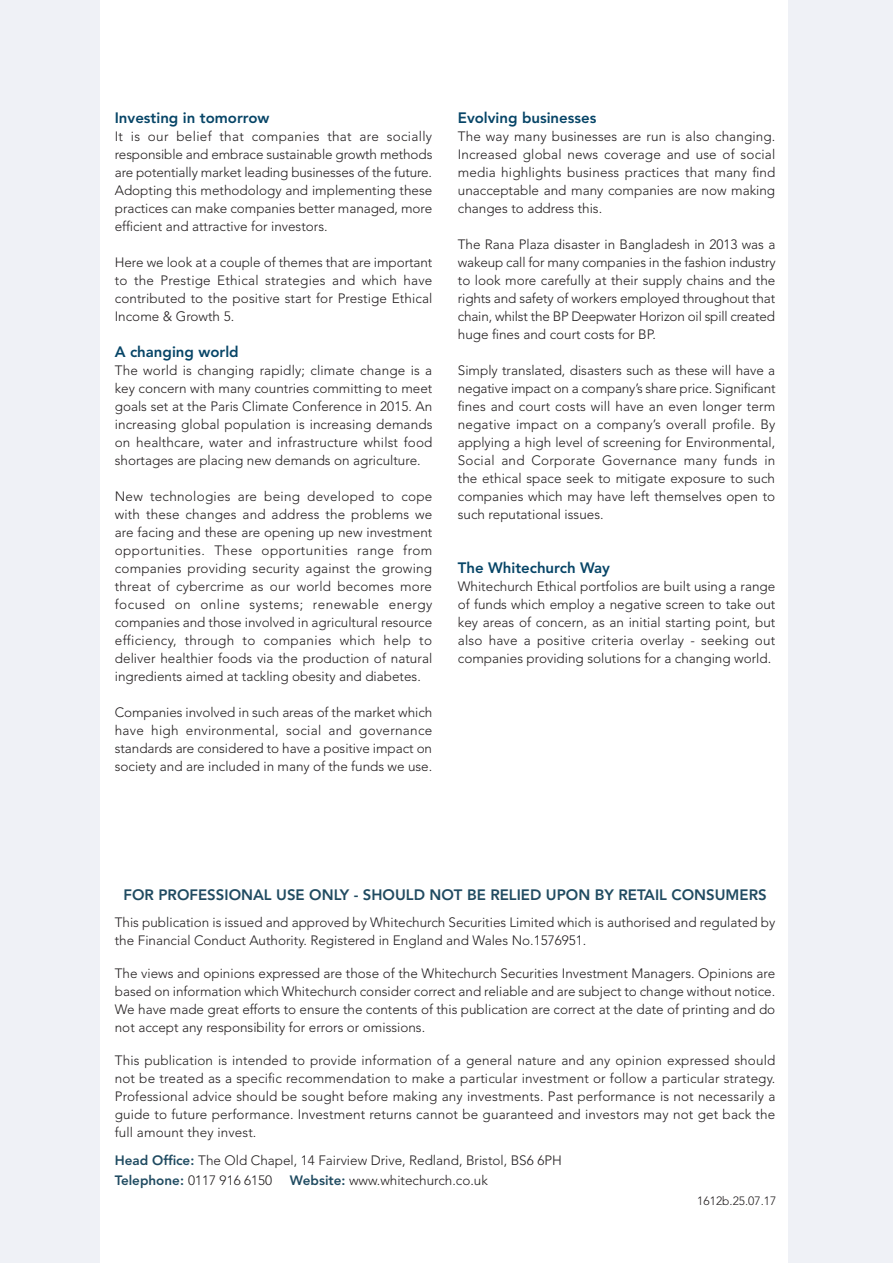
<style>
.page{position:relative;width:893px;height:1263px;background:#fff}
.page>*{position:absolute;margin:0;border:0;box-sizing:border-box;transform-origin:0 0}
.t1{font:800 15px "Avenir LT Std";color:#074567}
.t2{font:800 15px "Avenir LT Std";color:#204b61}
.t3{font:300 13.5px/18px "Avenir LT Std";color:#231f20;text-align:justify}
.t4{font:300 12px "Avenir LT Std";color:#231f20}
.s1{font-weight:800;color:#204b61}
</style>
<div class="page">
<div style="left:789px;top:0;width:104px;height:1263px;background:#eff1f6"></div>
<div style="left:0;top:0;width:99px;height:1262px;background:#eff1f6"></div>
<p class="t1" style="left:115px;top:109px;width:156px">Investing in tomorrow</p>
<p class="t3" style="left:115px;top:127px;width:319px">It is our belief that companies that are socially responsible and embrace sustainable growth methods are potentially market leading businesses of the future.<br>Adopting this methodology and implementing these practices can make companies better managed, more efficient and attractive for investors.</p>
<p class="t3" style="left:115px;top:253px;width:319px">Here we look at a couple of themes that are important to the Prestige Ethical strategies and which have contributed to the positive start for Prestige Ethical Income &amp; Growth 5.</p>
<p class="t1" style="left:115px;top:343px;width:125px">A changing world</p>
<p class="t3" style="left:115px;top:361px;width:319px">The world is changing rapidly; climate change is a key concern with many countries committing to meet goals set at the Paris Climate Conference in 2015. An increasing global population is increasing demands on healthcare, water and infrastructure whilst food shortages are placing new demands on agriculture.</p>
<p class="t3" style="left:115px;top:487px;width:319px">New technologies are being developed to cope with these changes and address the problems we are facing and these are opening up new investment opportunities. These opportunities range from companies providing security against the growing threat of cybercrime as our world becomes more focused on online systems; renewable energy companies and those involved in agricultural resource efficiency, through to companies which help to deliver healthier foods via the production of natural ingredients aimed at tackling obesity and diabetes.</p>
<p class="t3" style="left:115px;top:703px;width:319px">Companies involved in such areas of the market which have high environmental, social and governance standards are considered to have a positive impact on society and are included in many of the funds we use.</p>
<p class="t1" style="left:458px;top:109px;width:140px">Evolving businesses</p>
<p class="t3" style="left:458px;top:127px;width:319px">The way many businesses are run is also changing.<br>Increased global news coverage and use of social media highlights business practices that many find unacceptable and many companies are now making changes to address this.</p>
<p class="t3" style="left:458px;top:235px;width:319px">The Rana Plaza disaster in Bangladesh in 2013 was a wakeup call for many companies in the fashion industry to look more carefully at their supply chains and the rights and safety of workers employed throughout that chain, whilst the BP Deepwater Horizon oil spill created huge fines and court costs for BP.</p>
<p class="t3" style="left:458px;top:361px;width:319px">Simply translated, disasters such as these will have a negative impact on a company’s share price. Significant fines and court costs will have an even longer term negative impact on a company’s overall profile. By applying a high level of screening for Environmental, Social and Corporate Governance many funds in the ethical space seek to mitigate exposure to such companies which may have left themselves open to such reputational issues.</p>
<p class="t1" style="left:458px;top:559px;width:154px">The Whitechurch Way</p>
<p class="t3" style="left:458px;top:577px;width:319px">Whitechurch Ethical portfolios are built using a range of funds which employ a negative screen to take out key areas of concern, as an initial starting point, but also have a positive criteria overlay - seeking out companies providing solutions for a changing world.</p>
<p class="t2" style="left:123px;top:886px;width:645px">FOR PROFESSIONAL USE ONLY - SHOULD NOT BE RELIED UPON BY RETAIL CONSUMERS</p>
<p class="t3" style="left:115px;top:913px;width:662px">This publication is issued and approved by Whitechurch Securities Limited which is authorised and regulated by the Financial Conduct Authority. Registered in England and Wales No.1576951.</p>
<p class="t3" style="left:115px;top:964px;width:662px">The views and opinions expressed are those of the Whitechurch Securities Investment Managers. Opinions are based on information which Whitechurch consider correct and reliable and are subject to change without notice.<br>We have made great efforts to ensure the contents of this publication are correct at the date of printing and do not accept any responsibility for errors or omissions.</p>
<p class="t3" style="left:115px;top:1051px;width:662px">This publication is intended to provide information of a general nature and any opinion expressed should not be treated as a specific recommendation to make a particular investment or follow a particular strategy.<br>Professional advice should be sought before making any investments. Past performance is not necessarily a guide to future performance. Investment returns cannot be guaranteed and investors may not get back the full amount they invest.</p>
<p class="t3" style="left:115px;top:1151px;width:448px;line-height:19.5px"><span class="s1">Head Office:</span> The Old Chapel, 14 Fairview Drive, Redland, Bristol, BS6 6PH<br><span class="s1">Telephone:</span> 0117 916 6150</p>
<p class="t3" style="left:290px;top:1171px;width:200px"><span class="s1">Website:</span> www.whitechurch.co.uk</p>
<p class="t4" style="left:697px;top:1193px;width:81px">1612b.25.07.17</p>
</div>
